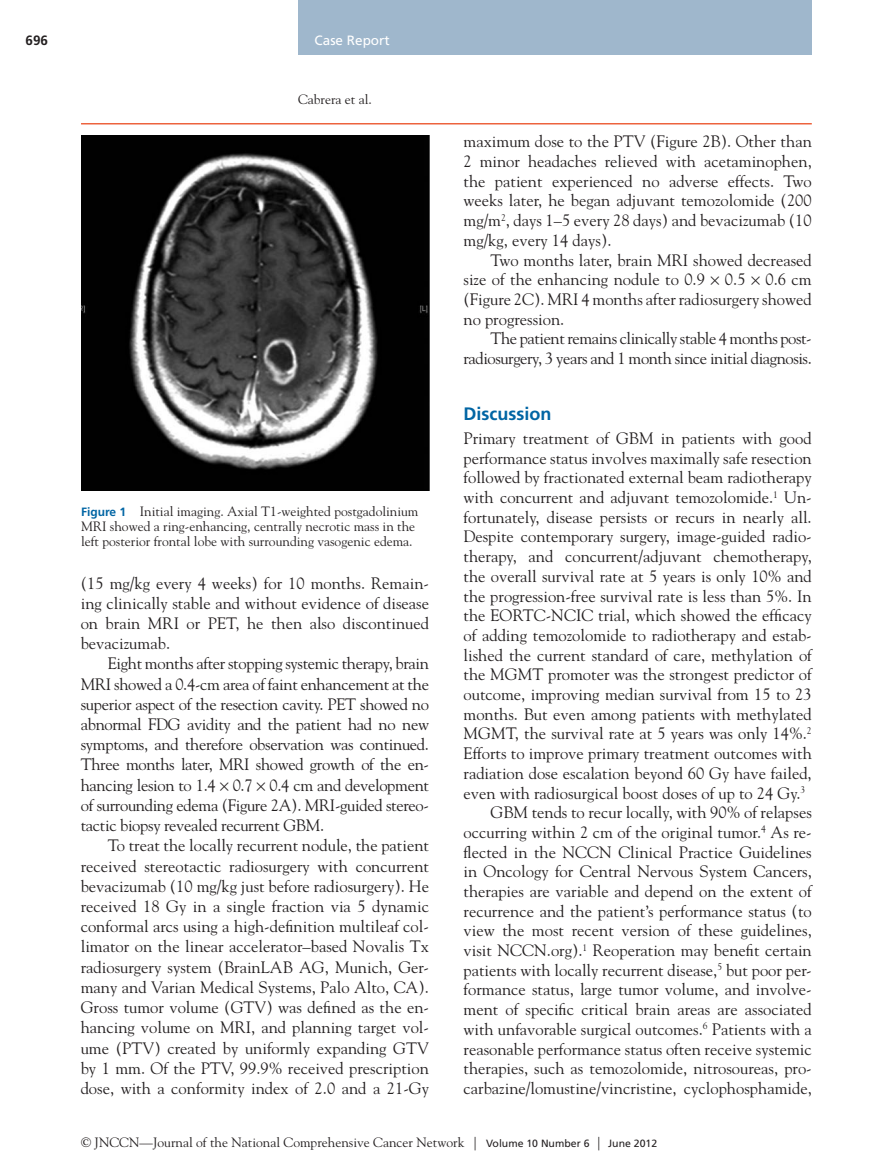
<style>
.page{position:relative;width:878px;height:1175px;background:#fff}
.page>*{position:absolute;margin:0;border:0;box-sizing:border-box;transform-origin:0 0}
.t1{font:700 18px "Frutiger LT Std";color:#0065a4}
.TXT{font:16.5px/20.2px "Goudy Std";color:#231f20;text-align:justify}
.TXT__flush{font:16.5px/19.6px "Goudy Std";color:#231f20;text-align:justify}
.TXT-2{font:16.5px/19.6px "Goudy Std";letter-spacing:-.025em;color:#231f20;text-align:right}
.FN{font:13.5px/15px "Goudy Std";color:#231f20}
.RRH{font:13.5px "Goudy Std";color:#231f20}
.t2{font:13.5px "Frutiger LT Std";color:#fff}
.t3{font:700 13.5px "Frutiger LT Std";color:#231f20}
.s1{font-family:"Frutiger LT Std";font-weight:700;font-size:12px;color:#0065a4}
.s2{font-family:"Frutiger LT Std";font-size:10.5px}
</style>
<div class="page">
<div style="left:298px;top:0;width:513px;height:55px;background:#9fb7cc"></div>
<hr style="left:81px;top:123px;width:730px;height:1px;background:#ed633e">
<img style="left:81px;top:135px;width:348px;height:355px">
<p class="t3" style="left:26px;top:32px;width:24px">696</p>
<p class="t2" style="left:314px;top:32px;width:77px">Case Report</p>
<p class="RRH" style="left:298px;top:91px;width:75px">Cabrera et al.</p>
<p class="FN" style="left:81px;top:503px;width:339px"><span class="s1">Figure 1</span> Initial imaging. Axial T1-weighted postgadolinium<br>MRI showed a ring-enhancing, centrally necrotic mass in the left posterior frontal lobe with surrounding vasogenic edema.</p>
<p class="TXT" style="left:81px;top:572px;width:350px">(15 mg/kg every 4 weeks) for 10 months. Remain&shy;ing clinically stable and without evidence of disease on brain MRI or PET, he then also discontinued bevacizumab.</p>
<p class="TXT" style="left:81px;top:653px;width:350px;text-indent:27px">Eight months after stopping systemic therapy, brain MRI showed a 0.4-cm area of faint enhancement at the superior aspect of the resection cavity. PET showed no abnormal FDG avidity and the patient had no new symptoms, and therefore observation was continued.<br>Three months later, MRI showed growth of the en&shy;hancing lesion to 1.4 0.7 0.4 cm and development of surrounding edema (Figure 2A). MRI-guided stereo&shy;tactic biopsy revealed recurrent GBM.</p>
<p class="TXT" style="left:81px;top:835px;width:350px;text-indent:27px">To treat the locally recurrent nodule, the patient received stereotactic radiosurgery with concurrent bevacizumab (10 mg/kg just before radiosurgery). He received 18 Gy in a single fraction via 5 dynamic conformal arcs using a high-definition multileaf col&shy;limator on the linear accelerator–based Novalis Tx radiosurgery system (BrainLAB AG, Munich, Ger&shy;many and Varian Medical Systems, Palo Alto, CA).<br>Gross tumor volume (GTV) was defined as the en&shy;hancing volume on MRI, and planning target vol&shy;ume (PTV) created by uniformly expanding GTV by 1 mm. Of the PTV, 99.9% received prescription dose, with a conformity index of 2.0 and a 21-Gy</p>
<p class="TXT" style="left:463px;top:132px;width:350px;line-height:19.6px">maximum dose to the PTV (Figure 2B). Other than 2 minor headaches relieved with acetaminophen, the patient experienced no adverse effects. Two weeks later, he began adjuvant temozolomide (200 mg/m<sup>2</sup>, days 1–5 every 28 days) and bevacizumab (10 mg/kg, every 14 days).</p>
<p class="TXT" style="left:463px;top:250px;width:350px;line-height:19.6px;text-indent:27px">Two months later, brain MRI showed decreased size of the enhancing nodule to 0.9 0.5 0.6 cm (Figure 2C). MRI 4 months after radiosurgery showed no progression.</p>
<p class="TXT-2" style="left:463px;top:328px;width:350px">The patient remains clinically stable 4 months post&shy;radiosurgery, 3 years and 1 month since initial diagnosis.</p>
<h1 class="t1" style="left:463px;top:403px;width:89px">Discussion</h1>
<p class="TXT__flush" style="left:463px;top:428px;width:350px">Primary treatment of GBM in patients with good performance status involves maximally safe resection followed by fractionated external beam radiotherapy with concurrent and adjuvant temozolomide.<sup>1</sup> Un&shy;fortunately, disease persists or recurs in nearly all.<br>Despite contemporary surgery, image-guided radio&shy;therapy, and concurrent/adjuvant chemotherapy, the overall survival rate at 5 years is only 10% and the progression-free survival rate is less than 5%. In the EORTC-NCIC trial, which showed the efficacy of adding temozolomide to radiotherapy and estab&shy;lished the current standard of care, methylation of the MGMT promoter was the strongest predictor of outcome, improving median survival from 15 to 23 months. But even among patients with methylated MGMT, the survival rate at 5 years was only 14%.<sup>2<br></sup>Efforts to improve primary treatment outcomes with radiation dose escalation beyond 60 Gy have failed, even with radiosurgical boost doses of up to 24 Gy.<sup>3</sup></p>
<p class="TXT" style="left:463px;top:802px;width:350px;line-height:19.6px;text-indent:27px">GBM tends to recur locally, with 90% of relapses occurring within 2 cm of the original tumor.<sup>4</sup> As re&shy;flected in the NCCN Clinical Practice Guidelines in Oncology for Central Nervous System Cancers, therapies are variable and depend on the extent of recurrence and the patient’s performance status (to view the most recent version of these guidelines, visit NCCN.org).<sup>1</sup> Reoperation may benefit certain patients with locally recurrent disease,<sup>5</sup> but poor per&shy;formance status, large tumor volume, and involve&shy;ment of specific critical brain areas are associated with unfavorable surgical outcomes.<sup>6</sup> Patients with a reasonable performance status often receive systemic therapies, such as temozolomide, nitrosoureas, pro&shy;carbazine/lomustine/vincristine, cyclophosphamide,</p>
<p class="FN" style="left:81px;top:1134px;width:577px">© JNCCN—Journal of the National Comprehensive Cancer Network | <span class="s2">Volume 10 Number 6</span> | <span class="s2">June 2012</span></p>
</div>
